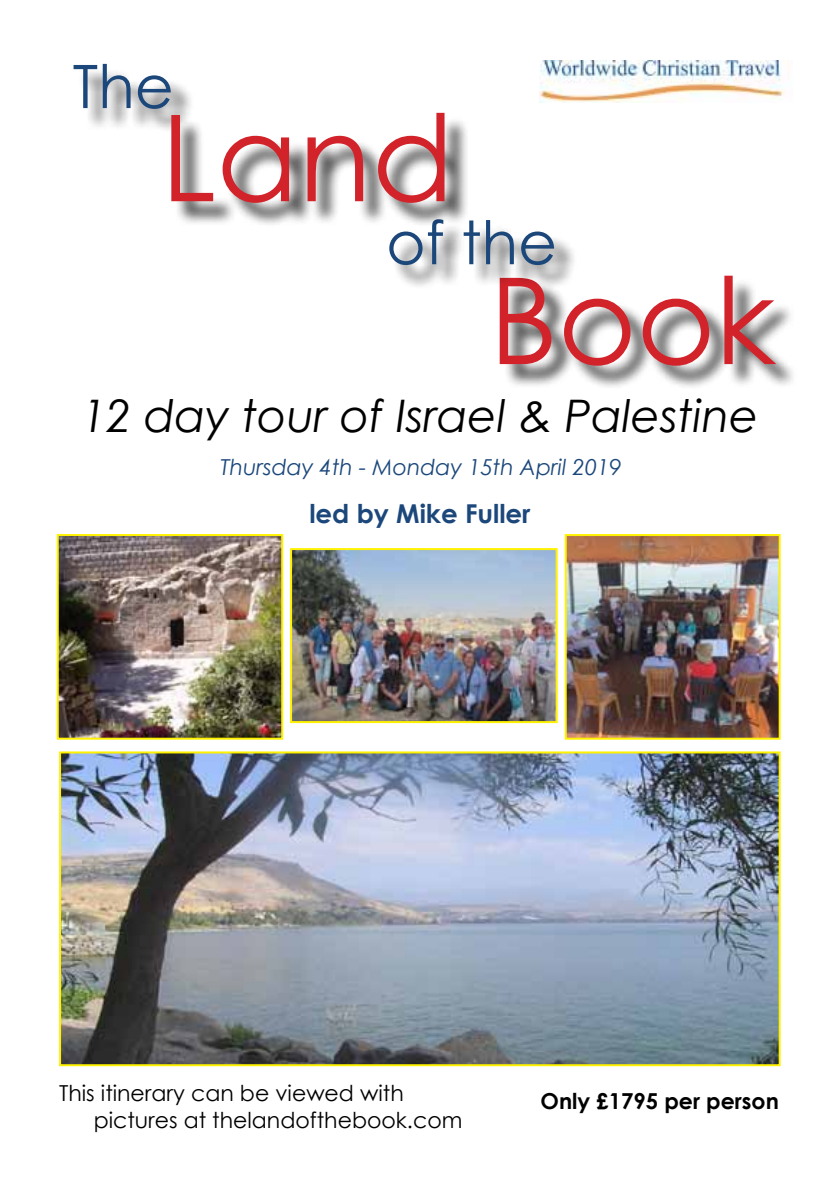
<style>
.page{position:relative;width:840px;height:1191px;background:#fff}
.page>*{position:absolute;margin:0;border:0;box-sizing:border-box;transform-origin:0 0}
.t1{font:120px "Century Gothic";color:#d2232a}
.t2{font:60px "Century Gothic";color:#1b477b}
.t3{font:italic 44.8px "Century Gothic";color:#000}
.t4{font:700 26px "Century Gothic";color:#1b477b}
.t5{font:22px/26.4px "Century Gothic";color:#000}
.t6{font:italic 22px "Century Gothic";color:#1b477b}
.t7{font:700 22px "Century Gothic";color:#000}
</style>
<div class="page">
<img style="left:539px;top:61px;width:249px;height:42px">
<div style="left:77px;top:68px;width:118px;height:65px;background:#000;opacity:.75"></div>
<div style="left:503px;top:278px;width:295px;height:112px;background:#000;opacity:.75"></div>
<div style="left:392px;top:223px;width:185px;height:67px;background:#000;opacity:.75"></div>
<div style="left:174px;top:116px;width:295px;height:111px;background:#000;opacity:.75"></div>
<img style="left:62px;top:754px;width:715px;height:309px">
<div style="left:59px;top:751px;width:721px;height:315px;border:2px solid #fff200"></div>
<img style="left:60px;top:537px;width:220px;height:199px">
<div style="left:57px;top:534px;width:226px;height:205px;border:2px solid #fff200"></div>
<img style="left:567px;top:537px;width:210px;height:199px">
<div style="left:564px;top:534px;width:216px;height:205px;border:2px solid #fff200"></div>
<img style="left:293px;top:551px;width:261px;height:169px">
<div style="left:290px;top:548px;width:267px;height:175px;border:2px solid #fff200"></div>
<h2 class="t2" style="left:72px;top:50px;width:103px">The</h2>
<h1 class="t1" style="left:161px;top:85px;width:294px">Land</h1>
<h2 class="t2" style="left:386px;top:206px;width:172px">of the</h2>
<h1 class="t1" style="left:488px;top:247px;width:288px">Book</h1>
<h3 class="t3" style="left:82px;top:389px;width:678px">12 day tour of Israel &amp; Palestine</h3>
<p class="t6" style="left:220px;top:453px;width:402px">Thursday 4th - Monday 15th April 2019</p>
<p class="t4" style="left:309px;top:497px;width:222px">led by Mike Fuller</p>
<p class="t5" style="left:94px;top:1079px;width:370px;text-indent:-35px">This itinerary can be viewed with pictures at thelandofthebook.com</p>
<p class="t7" style="left:540px;top:1086px;width:240px">Only £1795 per person</p>
</div>
